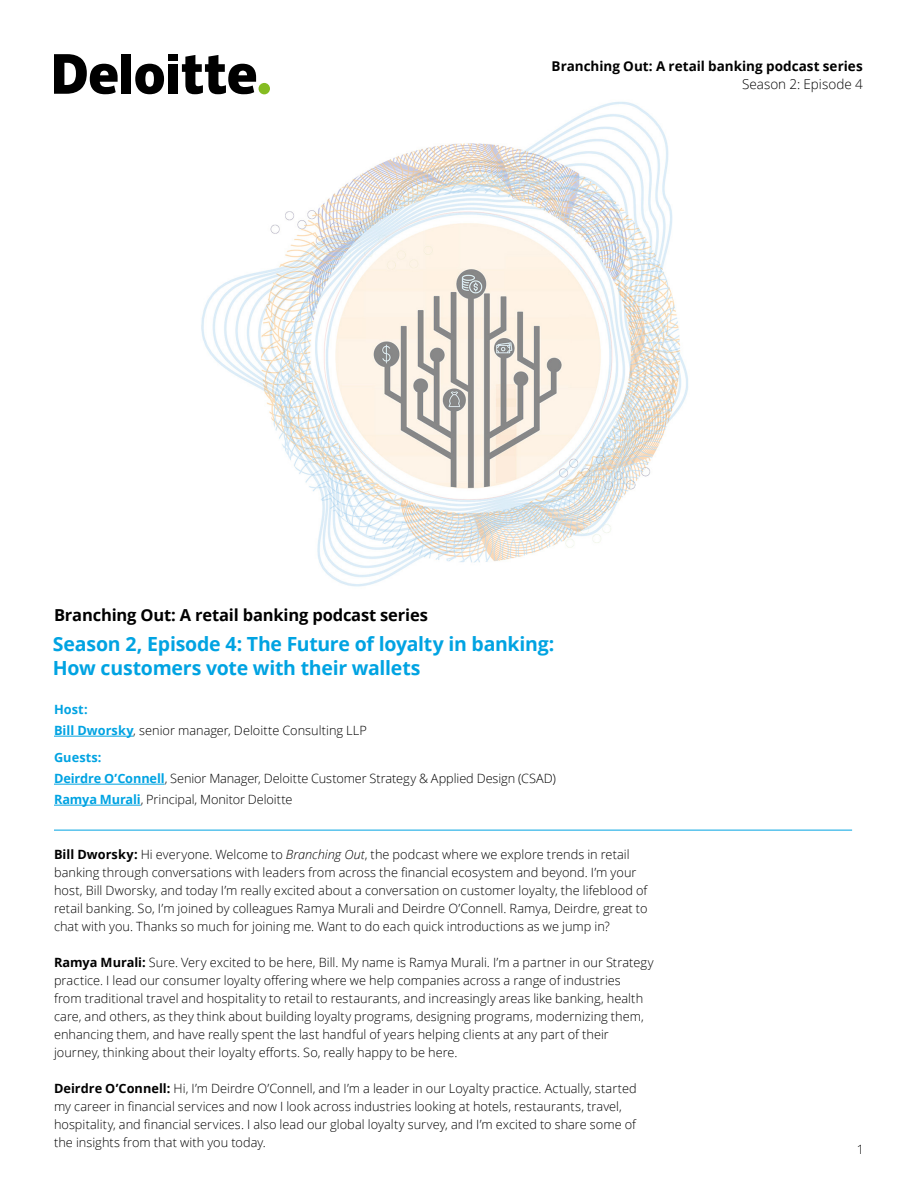
<style>
.page{position:relative;width:918px;height:1188px;background:#fff}
.page>*{position:absolute;margin:0;border:0;box-sizing:border-box;transform-origin:0 0}
.Story_heading_light__24_30pt{font:700 19.5px/24px "Open Sans";letter-spacing:-.015em;color:#00a3e2}
.Story_heading_light__24_30pt-2{font:700 16.5px "Open Sans";letter-spacing:-.01em;color:#000}
.Body_copy__8_5_12pt{font:700 13.5px "Open Sans";color:#000}
.Body_copy__8_5_12pt-2{font:300 13.5px "Open Sans";color:#000}
.Body_copy__8_5_12pt-3{font:300 12.75px/18px "Open Sans";letter-spacing:.005em;color:#000}
.Number_list_level_1__8_5_12pt{font:300 12.75px/21px "Open Sans";letter-spacing:-.005em;color:#000}
.s1{font-weight:700;color:#00a3e2}
.s2{font-weight:700}
.s3{font-style:italic}
</style>
<div class="page">
<img style="left:192px;top:88px;width:496px;height:499px">
<hr style="left:54px;top:830px;width:798px;height:1px;background:#00a3e2">
<hr style="left:54px;top:736px;width:79px;height:1px;background:#00a3e2">
<hr style="left:54px;top:784px;width:111px;height:1px;background:#00a3e2">
<hr style="left:54px;top:805px;width:87px;height:1px;background:#00a3e2">
<div style="left:259px;top:83px;width:11px;height:11px;background:#85bc22;border-radius:50%"></div>
<div style="left:121px;top:54px;width:10px;height:40px;background:#000"></div>
<svg style="left:135px;top:64px;width:29px;height:30px"></svg>
<div style="left:168px;top:64px;width:10px;height:30px;background:#000"></div>
<div style="left:168px;top:54px;width:10px;height:7px;background:#000"></div>
<svg style="left:182px;top:55px;width:74px;height:39px"></svg>
<svg style="left:54px;top:54px;width:64px;height:40px"></svg>
<p class="Body_copy__8_5_12pt" style="left:552px;top:57px;width:313px">Branching Out: A retail banking podcast series</p>
<p class="Body_copy__8_5_12pt-2" style="left:742px;top:75px;width:122px">Season 2: Episode 4</p>
<p class="Story_heading_light__24_30pt-2" style="left:54px;top:603px;width:375px">Branching Out: A retail banking podcast series</p>
<p class="Story_heading_light__24_30pt" style="left:53px;top:631px;width:503px">Season 2, Episode 4: The Future of loyalty in banking:<br>How customers vote with their wallets</p>
<p class="Number_list_level_1__8_5_12pt" style="left:54px;top:699px;width:315px"><span class="s1">Host:<br>Bill Dworsky</span>, senior manager, Deloitte Consulting LLP</p>
<p class="Number_list_level_1__8_5_12pt" style="left:54px;top:747px;width:504px"><span class="s1">Guests:<br>Deirdre O’Connell</span>, Senior Manager, Deloitte Customer Strategy &amp; Applied Design (CSAD)</p>
<p class="Number_list_level_1__8_5_12pt" style="left:54px;top:789px;width:240px"><span class="s1">Ramya Murali</span>, Principal, Monitor Deloitte</p>
<p class="Body_copy__8_5_12pt-3" style="left:54px;top:845px;width:595px"><span class="s2">Bill Dworsky:</span> Hi everyone. Welcome to <span class="s3">Branching Out</span>, the podcast where we explore trends in retail banking through conversations with leaders from across the financial ecosystem and beyond. I’m your host, Bill Dworsky, and today I’m really excited about a conversation on customer loyalty, the lifeblood of retail banking. So, I’m joined by colleagues Ramya Murali and Deirdre O’Connell. Ramya, Deirdre, great to chat with you. Thanks so much for joining me. Want to do each quick introductions as we jump in?</p>
<p class="Body_copy__8_5_12pt-3" style="left:54px;top:953px;width:601px"><span class="s2">Ramya Murali:</span> Sure. Very excited to be here, Bill. My name is Ramya Murali. I’m a partner in our Strategy practice. I lead our consumer loyalty offering where we help companies across a range of industries<br>from traditional travel and hospitality to retail to restaurants, and increasingly areas like banking, health care, and others, as they think about building loyalty programs, designing programs, modernizing them, enhancing them, and have really spent the last handful of years helping clients at any part of their journey, thinking about their loyalty efforts. So, really happy to be here.</p>
<p class="Body_copy__8_5_12pt-3" style="left:54px;top:1079px;width:584px"><span class="s2">Deirdre O’Connell:</span> Hi, I’m Deirdre O’Connell, and I’m a leader in our Loyalty practice. Actually, started my career in financial services and now I look across industries looking at hotels, restaurants, travel, hospitality, and financial services. I also lead our global loyalty survey, and I’m excited to share some of the insights from that with you today.</p>
<p class="Number_list_level_1__8_5_12pt" style="left:857px;top:1139px;width:9px">1</p>
</div>
